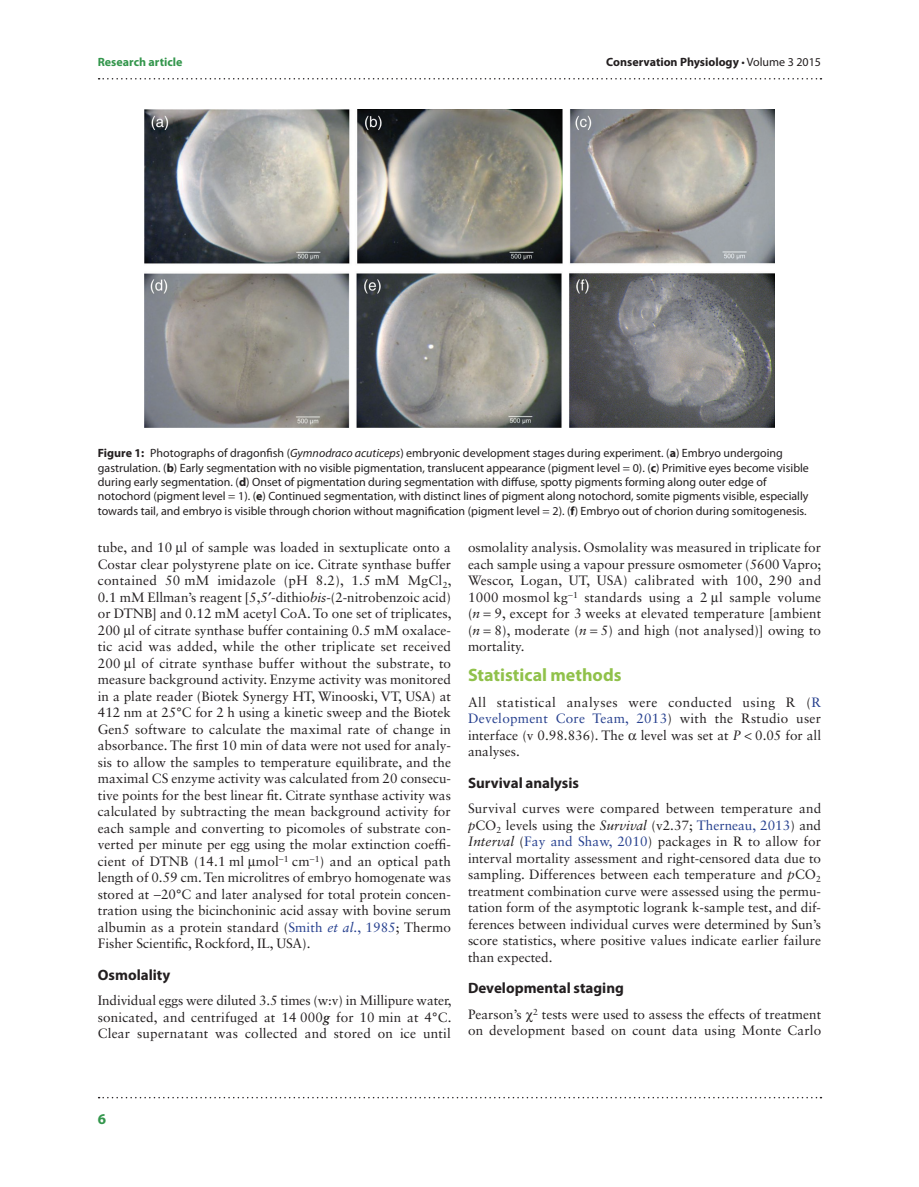
<style>
.page{position:relative;width:919px;height:1187px;background:#fff}
.page>*{position:absolute;margin:0;border:0;box-sizing:border-box;transform-origin:0 0}
._2{font:700 18px "Myriad Pro";color:#90c14a}
._3{font:700 15px "Myriad Pro";color:#231f20}
.t1{font:700 15px "Myriad Pro";color:#33964c}
.T1{font:13.5px/16.5px "Sabon LT Std";letter-spacing:.005em;color:#231f20;text-align:justify}
.FC{font:12px/14.4px "Myriad Pro";color:#231f20}
.t2{font:700 12px "Myriad Pro";color:#231f20}
.t3{font:700 12px "Myriad Pro";color:#33964c}
.s1{font-weight:400}
.s2{font-weight:700}
.s3{font-style:italic}
.s4{color:#253f8e}
.s5{font-style:italic;color:#253f8e}
.s6{font-weight:700;font-style:italic}
</style>
<div class="page">
<svg style="left:99px;top:1096px;width:722px;height:2px"></svg>
<svg style="left:99px;top:78px;width:722px;height:1px"></svg>
<img style="left:145px;top:110px;width:629px;height:317px">
<p class="t3" style="left:98px;top:55px;width:86px">Research article</p>
<p class="t2" style="left:606px;top:55px;width:216px">Conservation Physiology <span class="s1">• Volume 3 2015</span></p>
<p class="FC" style="left:98px;top:446px;width:712px"><span class="s2">Figure 1:</span> Photographs of dragonfish (<span class="s3">Gymnodraco acuticeps</span>) embryonic development stages during experiment. (<span class="s2">a</span>) Embryo undergoing gastrulation. (<span class="s2">b</span>) Early segmentation with no visible pigmentation, translucent appearance (pigment level 0). (<span class="s2">c</span>) Primitive eyes become visible during early segmentation. (<span class="s2">d</span>) Onset of pigmentation during segmentation with diffuse, spotty pigments forming along outer edge of notochord (pigment level 1). (<span class="s2">e</span>) Continued segmentation, with distinct lines of pigment along notochord, somite pigments visible, especially towards tail, and embryo is visible through chorion without magnification (pigment level 2). (<span class="s2">f</span>) Embryo out of chorion during somitogenesis.</p>
<p class="T1" style="left:98px;top:539px;width:355px">tube, and 10 l of sample was loaded in sextuplicate onto a Costar clear polystyrene plate on ice. Citrate synthase buffer contained 50 mM imidazole (pH 8.2), 1.5 mM MgCl<sub>2</sub>, 0.1 mM Ellman’s reagent [5,5 -dithio<span class="s3">bis</span>-(2-nitrobenzoic acid) or DTNB] and 0.12 mM acetyl CoA. To one set of triplicates, 200 l of citrate synthase buffer containing 0.5 mM oxalace&shy;tic acid was added, while the other triplicate set received 200 l of citrate synthase buffer without the substrate, to measure background activity. Enzyme activity was monitored in a plate reader (Biotek Synergy HT, Winooski, VT, USA) at 412 nm at 25°C for 2 h using a kinetic sweep and the Biotek Gen5 software to calculate the maximal rate of change in absorbance. The first 10 min of data were not used for analy&shy;sis to allow the samples to temperature equilibrate, and the maximal CS enzyme activity was calculated from 20 consecu&shy;tive points for the best linear fit. Citrate synthase activity was calculated by subtracting the mean background activity for each sample and converting to picomoles of substrate con&shy;verted per minute per egg using the molar extinction coeffi&shy;cient of DTNB (14.1 ml mol−<sup>1</sup> cm−<sup>1</sup>) and an optical path length of 0.59 cm. Ten microlitres of embryo homogenate was stored at −20°C and later analysed for total protein concen&shy;tration using the bicinchoninic acid assay with bovine serum albumin as a protein standard (<span class="s4">Smith</span> <span class="s5">et al</span><span class="s4">., 1985</span>; Thermo Fisher Scientific, Rockford, IL, USA).</p>
<p class="_3" style="left:98px;top:966px;width:74px">Osmolality</p>
<p class="T1" style="left:98px;top:992px;width:355px">Individual eggs were diluted 3.5 times (w:v) in Millipure water, sonicated, and centrifuged at 14 000<span class="s6">g</span> for 10 min at 4°C.<br>Clear supernatant was collected and stored on ice until</p>
<p class="T1" style="left:468px;top:539px;width:355px">osmolality analysis. Osmolality was measured in triplicate for each sample using a vapour pressure osmometer (5600 Vapro; Wescor, Logan, UT, USA) calibrated with 100, 290 and 1000 mosmol kg−<sup>1</sup> standards using a 2 l sample volume (<span class="s3">n</span> 9, except for 3 weeks at elevated temperature [ambient (<span class="s3">n</span> 8), moderate (<span class="s3">n</span> 5) and high (not analysed)] owing to mortality.</p>
<p class="_2" style="left:468px;top:665px;width:155px">Statistical methods</p>
<p class="T1" style="left:468px;top:693px;width:354px">All statistical analyses were conducted using R (<span class="s4">R Development Core Team, 2013</span>) with the Rstudio user interface (v 0.98.836). The level was set at <span class="s3">P</span> 0.05 for all analyses.</p>
<p class="_3" style="left:468px;top:774px;width:112px">Survival analysis</p>
<p class="T1" style="left:468px;top:800px;width:355px">Survival curves were compared between temperature and <span class="s3">p</span>CO<sub>2</sub> levels using the <span class="s3">Survival</span> (v2.37; <span class="s4">Therneau, 2013</span>) and <span class="s3">Interval</span> (<span class="s4">Fay and Shaw, 2010</span>) packages in R to allow for interval mortality assessment and right-censored data due to sampling. Differences between each temperature and <span class="s3">p</span>CO<sub>2 </sub>treatment combination curve were assessed using the permu&shy;tation form of the asymptotic logrank k-sample test, and dif&shy;ferences between individual curves were determined by Sun’s score statistics, where positive values indicate earlier failure than expected.</p>
<p class="_3" style="left:468px;top:979px;width:157px">Developmental staging</p>
<p class="T1" style="left:468px;top:1005px;width:355px">Pearson’s <sup>2</sup> tests were used to assess the effects of treatment on development based on count data using Monte Carlo</p>
<p class="t1" style="left:98px;top:1110px;width:10px">6</p>
</div>
